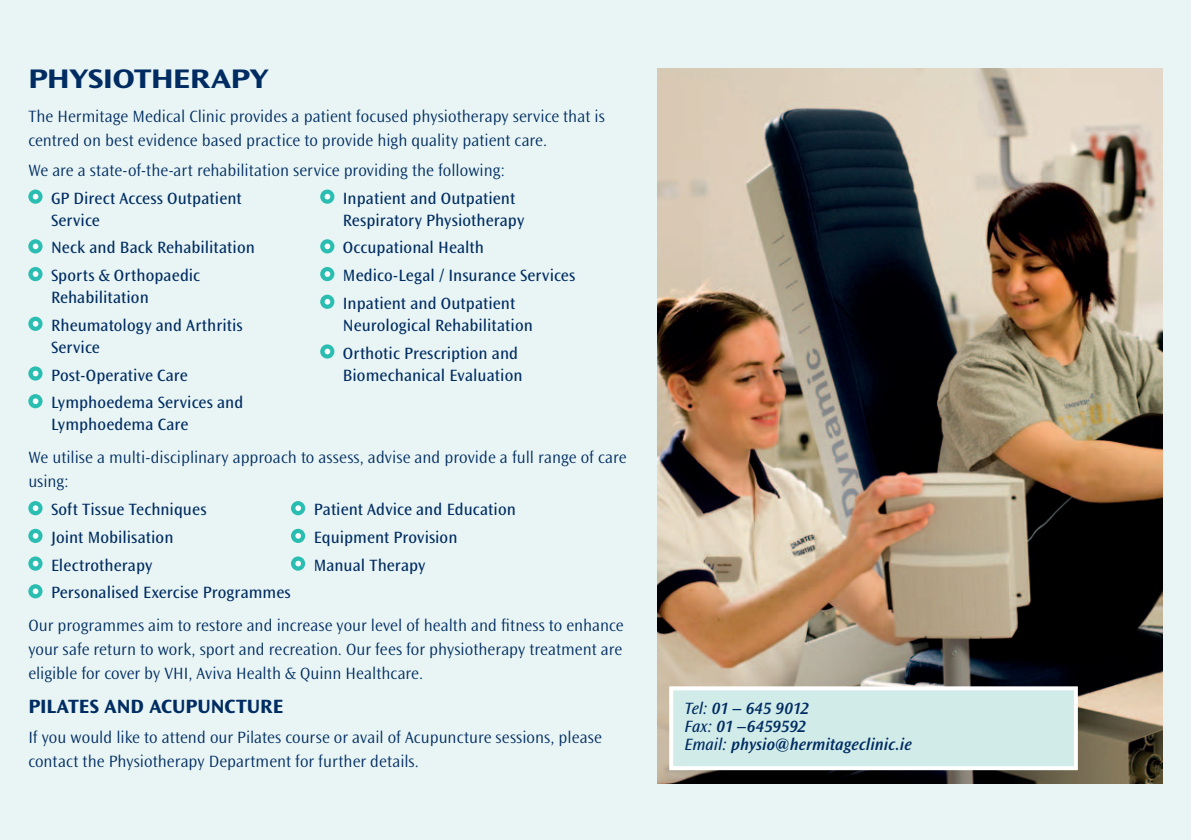
<style>
.page{position:relative;width:1191px;height:840px;background:#fff}
.page>*{position:absolute;margin:0;border:0;box-sizing:border-box;transform-origin:0 0}
.t1{font:700 expanded 28px "Ocean Sans Std";letter-spacing:-.01em;color:#002c62}
.t2{font:700 semi-expanded 20px "Ocean Sans Std";color:#002c62}
.t3{font:300 17px/24px "Ocean Sans Std";color:#002c62}
.t4{font:17px/27.6px "Ocean Sans Std";letter-spacing:.005em;color:#002c62}
.t5{font:italic 600 17px/18px "Ocean Sans Std";color:#002c62}
.s1{font-weight:400}
</style>
<div class="page">
<div style="left:0;top:0;width:1191px;height:839px;background:#e8f5f4"></div>
<svg style="left:28px;top:189px;width:15px;height:15px"></svg>
<svg style="left:33px;top:194px;width:5px;height:5px"></svg>
<div style="left:28px;top:239px;width:15px;height:14px;background:#2abdb1;border-radius:50%"></div>
<svg style="left:33px;top:243px;width:5px;height:6px"></svg>
<div style="left:28px;top:267px;width:15px;height:14px;background:#2abdb1;border-radius:50%"></div>
<svg style="left:33px;top:271px;width:5px;height:6px"></svg>
<svg style="left:28px;top:316px;width:15px;height:15px"></svg>
<svg style="left:33px;top:321px;width:5px;height:5px"></svg>
<svg style="left:28px;top:366px;width:15px;height:14px"></svg>
<svg style="left:33px;top:370px;width:5px;height:6px"></svg>
<div style="left:28px;top:394px;width:15px;height:14px;background:#2abdb1;border-radius:50%"></div>
<svg style="left:33px;top:398px;width:5px;height:6px"></svg>
<svg style="left:320px;top:189px;width:14px;height:15px"></svg>
<svg style="left:324px;top:194px;width:6px;height:5px"></svg>
<div style="left:320px;top:239px;width:14px;height:14px;background:#2abdb1;border-radius:50%"></div>
<svg style="left:324px;top:243px;width:6px;height:6px"></svg>
<div style="left:320px;top:267px;width:14px;height:14px;background:#2abdb1;border-radius:50%"></div>
<svg style="left:324px;top:271px;width:6px;height:6px"></svg>
<div style="left:320px;top:294px;width:14px;height:15px;background:#2abdb1;border-radius:50%"></div>
<svg style="left:324px;top:299px;width:6px;height:5px"></svg>
<div style="left:320px;top:344px;width:14px;height:14px;background:#2abdb1;border-radius:50%"></div>
<svg style="left:324px;top:348px;width:6px;height:6px"></svg>
<svg style="left:28px;top:501px;width:15px;height:14px"></svg>
<svg style="left:33px;top:505px;width:5px;height:5px"></svg>
<svg style="left:28px;top:528px;width:15px;height:14px"></svg>
<svg style="left:33px;top:532px;width:5px;height:6px"></svg>
<svg style="left:28px;top:556px;width:15px;height:14px"></svg>
<svg style="left:33px;top:560px;width:5px;height:6px"></svg>
<svg style="left:28px;top:584px;width:15px;height:14px"></svg>
<svg style="left:33px;top:588px;width:5px;height:5px"></svg>
<div style="left:291px;top:501px;width:14px;height:14px;background:#2abdb1;border-radius:50%"></div>
<svg style="left:295px;top:505px;width:6px;height:5px"></svg>
<div style="left:291px;top:528px;width:14px;height:14px;background:#2abdb1;border-radius:50%"></div>
<svg style="left:295px;top:533px;width:6px;height:5px"></svg>
<div style="left:291px;top:556px;width:14px;height:14px;background:#2abdb1;border-radius:50%"></div>
<svg style="left:295px;top:560px;width:6px;height:6px"></svg>
<img style="left:658px;top:68px;width:504px;height:714px">
<div style="left:671px;top:688px;width:404px;height:79px;background:#d0ebe8"></div>
<div style="left:669px;top:686px;width:408px;height:83px;border:4px solid #fff"></div>
<h1 class="t1" style="left:28px;top:63px;width:126px">PHYSIOTHERAPY</h1>
<p class="t3" style="left:28px;top:105px;width:578px">The Hermitage Medical Clinic provides a patient focused physiotherapy service that is centred on best evidence based practice to provide high quality patient care.</p>
<p class="t3" style="left:28px;top:158px;width:478px">We are a state-of-the-art rehabilitation service providing the following:</p>
<p class="t4" style="left:51px;top:187px;width:192px;line-height:22px">GP Direct Access Outpatient<br>Service</p>
<p class="t4" style="left:51px;top:234px;width:205px">Neck and Back Rehabilitation<br>Sports &amp; Orthopaedic</p>
<p class="t4" style="left:51px;top:284px;width:193px">Rehabilitation<br>Rheumatology and Arthritis</p>
<p class="t4" style="left:51px;top:333px;width:194px">Service<br>Post-Operative Care<br>Lymphoedema Services and</p>
<p class="t4" style="left:51px;top:411px;width:139px">Lymphoedema Care</p>
<p class="t4" style="left:343px;top:187px;width:183px;line-height:22px">Inpatient and Outpatient<br>Respiratory Physiotherapy</p>
<p class="t4" style="left:343px;top:234px;width:234px">Occupational Health<br>Medico-Legal / Insurance Services<br>Inpatient and Outpatient</p>
<p class="t4" style="left:343px;top:311px;width:191px">Neurological Rehabilitation<br>Orthotic Prescription and</p>
<p class="t4" style="left:343px;top:361px;width:181px">Biomechanical Evaluation</p>
<p class="t3" style="left:28px;top:445px;width:600px">We utilise a multi-disciplinary approach to assess, advise and provide a full range of care using:</p>
<p class="t4" style="left:51px;top:496px;width:241px">Soft Tissue Techniques<br>Joint Mobilisation<br>Electrotherapy<br>Personalised Exercise Programmes</p>
<p class="t4" style="left:314px;top:496px;width:204px">Patient Advice and Education<br>Equipment Provision<br>Manual Therapy</p>
<p class="t3" style="left:28px;top:613px;width:597px;text-align:justify">Our programmes aim to restore and increase your level of health and fitness to enhance your safe return to work, sport and recreation. Our fees for physiotherapy treatment are eligible for cover by VHI, Aviva Health &amp; Quinn Healthcare.</p>
<p class="t2" style="left:28px;top:694px;width:135px">PILATES AND ACUPU</p>
<p class="t2" style="left:211px;top:694px;width:74px">NCTURE</p>
<p class="t3" style="left:28px;top:725px;width:575px">If you would like to attend our Pilates course or avail of Acupuncture sessions, please contact the Physiotherapy Department for further details.</p>
<p class="t5" style="left:684px;top:699px;width:229px"><span class="s1">Tel:</span> 01 – 645 9012<br><span class="s1">Fax:</span> 01 –6459592<br><span class="s1">Email:</span> physio@hermitageclinic.ie</p>
</div>
